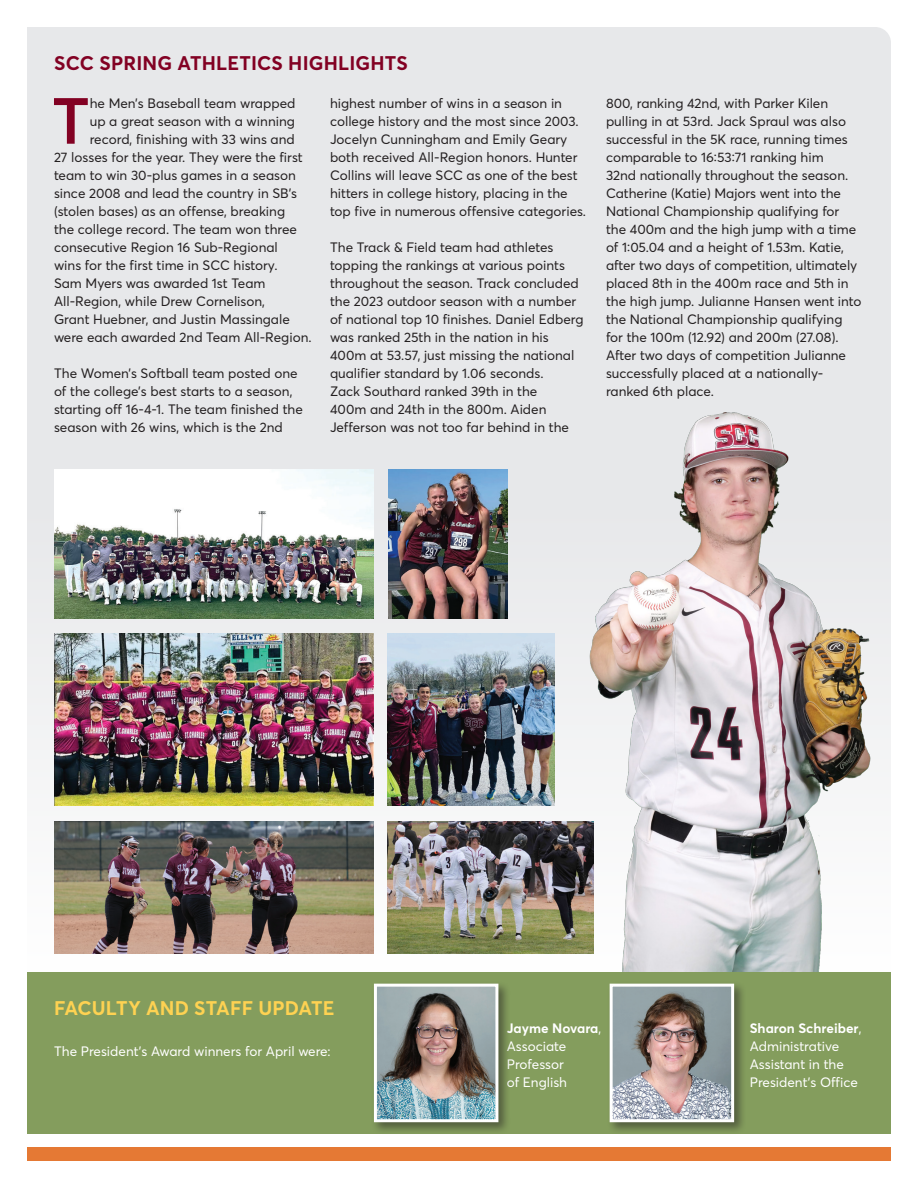
<style>
.page{position:relative;width:918px;height:1188px;background:#fff}
.page>*{position:absolute;margin:0;border:0;box-sizing:border-box;transform-origin:0 0}
.Drop_Cap{font:600 64.2px "Averta";color:#820123}
.t1{font:700 19.5px "Averta";letter-spacing:.01em;color:#820123}
.t2{font:700 19.5px "Averta";letter-spacing:.01em;color:#fed252}
.Drop_Cap-2{font:13.5px/18px "Averta";color:#231f20}
.t3{font:13.5px/18px "Averta";color:#fff}
.s1{font-weight:700}
</style>
<div class="page">
<div style="left:27px;top:972px;width:864px;height:162px;background:#849d5d"></div>
<div style="left:27px;top:1148px;width:864px;height:13px;background:#e57934"></div>
<div style="left:27px;top:27px;width:864px;height:927px;background:#e7e8ea"></div>
<img style="left:387px;top:821px;width:135px;height:132px">
<img style="left:54px;top:821px;width:320px;height:132px">
<img style="left:54px;top:633px;width:320px;height:173px">
<img style="left:389px;top:469px;width:119px;height:150px">
<img style="left:387px;top:633px;width:135px;height:173px">
<img style="left:54px;top:469px;width:320px;height:150px">
<div style="left:371px;top:981px;width:140px;height:153px;background:#231f20;opacity:.5"></div>
<img style="left:378px;top:988px;width:116px;height:130px">
<div style="left:374px;top:984px;width:124px;height:138px;border:3px solid #fff"></div>
<div style="left:607px;top:981px;width:139px;height:153px;background:#231f20;opacity:.5"></div>
<img style="left:614px;top:988px;width:116px;height:130px">
<div style="left:610px;top:984px;width:124px;height:138px;border:3px solid #fff"></div>
<img style="left:522px;top:391px;width:369px;height:581px">
<p class="t1" style="left:54px;top:51px;width:355px">SCC SPRING ATHLETICS HIGHLIGHTS</p>
<p class="Drop_Cap" style="left:52px;top:76px;width:39px">T</p>
<p class="Drop_Cap-2" style="left:90px;top:93px;width:207px">he Men’s Baseball team wrapped</p>
<p class="Drop_Cap-2" style="left:90px;top:111px;width:207px">up a great season with a winning</p>
<p class="Drop_Cap-2" style="left:90px;top:129px;width:207px">record, finishing with 33 wins and</p>
<p class="Drop_Cap-2" style="left:54px;top:147px;width:250px">27 losses for the year. They were the first</p>
<p class="Drop_Cap-2" style="left:54px;top:165px;width:243px">team to win 30-plus games in a season</p>
<p class="Drop_Cap-2" style="left:54px;top:183px;width:245px">since 2008 and lead the country in SB’s</p>
<p class="Drop_Cap-2" style="left:54px;top:201px;width:233px">(stolen bases) as an offense, breaking</p>
<p class="Drop_Cap-2" style="left:54px;top:219px;width:245px">the college record. The team won three</p>
<p class="Drop_Cap-2" style="left:54px;top:237px;width:225px">consecutive Region 16 Sub-Regional</p>
<p class="Drop_Cap-2" style="left:54px;top:255px;width:225px">wins for the first time in SCC history.</p>
<p class="Drop_Cap-2" style="left:54px;top:273px;width:213px">Sam Myers was awarded 1st Team</p>
<p class="Drop_Cap-2" style="left:54px;top:291px;width:213px">All-Region, while Drew Cornelison,</p>
<p class="Drop_Cap-2" style="left:54px;top:309px;width:237px">Grant Huebner, and Justin Massingale</p>
<p class="Drop_Cap-2" style="left:54px;top:327px;width:259px">were each awarded 2nd Team All-Region.</p>
<p class="Drop_Cap-2" style="left:54px;top:363px;width:250px">The Women’s Softball team posted one of the college’s best starts to a season, starting off 16-4-1. The team finished the season with 26 wins, which is the 2nd</p>
<p class="Drop_Cap-2" style="left:330px;top:93px;width:258px">highest number of wins in a season in college history and the most since 2003.<br>Jocelyn Cunningham and Emily Geary both received All-Region honors. Hunter Collins will leave SCC as one of the best hitters in college history, placing in the top five in numerous offensive categories.</p>
<p class="Drop_Cap-2" style="left:330px;top:237px;width:255px">The Track &amp; Field team had athletes topping the rankings at various points throughout the season. Track concluded the 2023 outdoor season with a number of national top 10 finishes. Daniel Edberg was ranked 25th in the nation in his 400m at 53.57, just missing the national qualifier standard by 1.06 seconds.<br>Zack Southard ranked 39th in the<br>400m and 24th in the 800m. Aiden Jefferson was not too far behind in the</p>
<p class="Drop_Cap-2" style="left:606px;top:93px;width:257px">800, ranking 42nd, with Parker Kilen pulling in at 53rd. Jack Spraul was also successful in the 5K race, running times comparable to 16:53:71 ranking him<br>32nd nationally throughout the season.<br>Catherine (Katie) Majors went into the National Championship qualifying for the 400m and the high jump with a time of 1:05.04 and a height of 1.53m. Katie, after two days of competition, ultimately placed 8th in the 400m race and 5th in the high jump. Julianne Hansen went into the National Championship qualifying for the 100m (12.92) and 200m (27.08).<br>After two days of competition Julianne successfully placed at a nationally&shy;ranked 6th place.</p>
<p class="t2" style="left:54px;top:996px;width:282px">FACULTY AND STAFF UPDATE</p>
<p class="t3" style="left:54px;top:1042px;width:278px">The President’s Award winners for April were:</p>
<p class="t3" style="left:507px;top:1018px;width:96px"><span class="s1">Jayme Novara</span>,<br>Associate<br>Professor<br>of English</p>
<p class="t3" style="left:750px;top:1018px;width:113px"><span class="s1">Sharon Schreiber</span>,<br>Administrative<br>Assistant in the<br>President’s Office</p>
</div>
